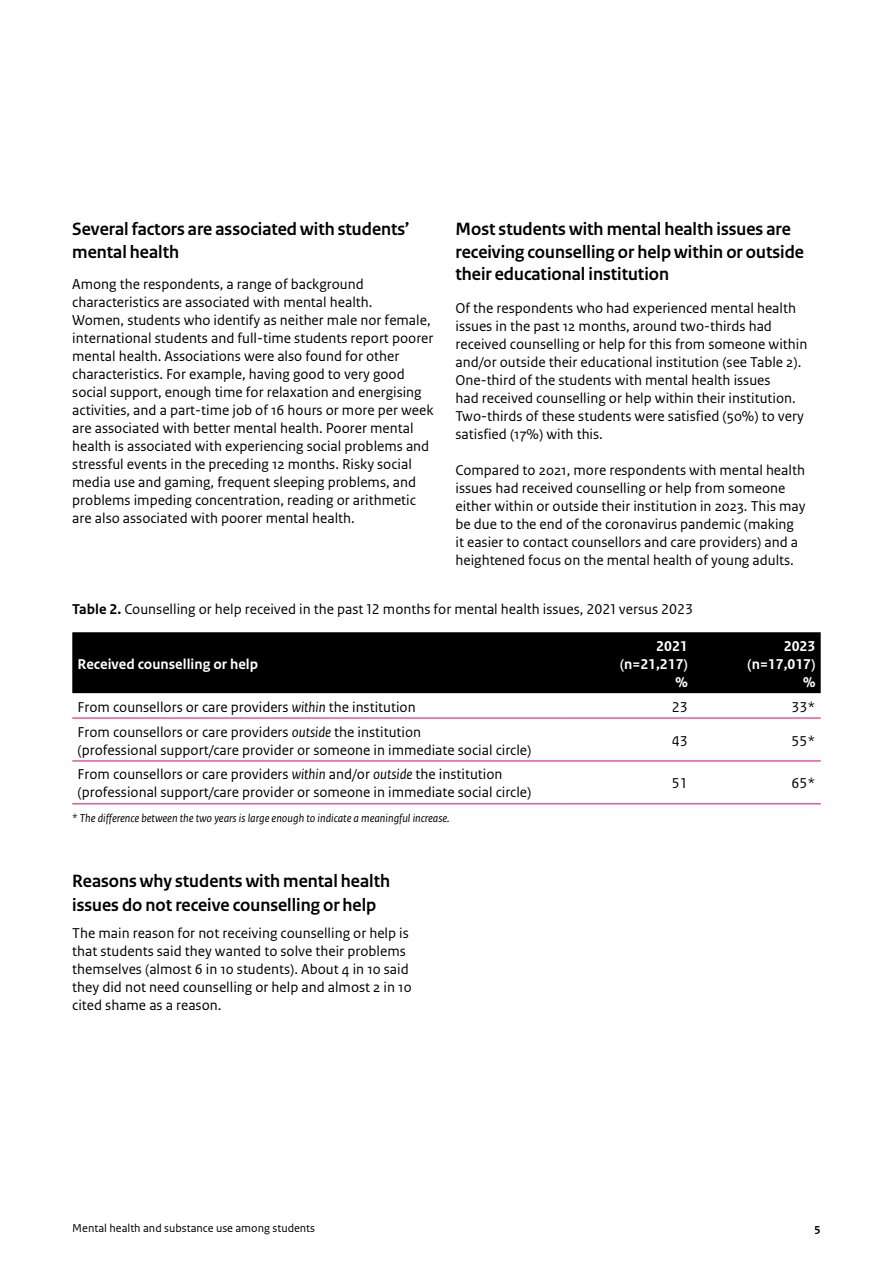
<style>
.page{position:relative;width:893px;height:1263px;background:#fff}
.page>*{position:absolute;margin:0;border:0;box-sizing:border-box;transform-origin:0 0}
.H3_Alineakop_12_5pt_3_regels{font:700 18.75px/22.5px "Rijksoverheid Sans Heading";color:#000}
.H3_Alineakop_12_5pt_2_regels{font:700 18.75px/24px "Rijksoverheid Sans Heading";color:#000}
.Body_10pt{font:15px/18px "Rijksoverheid Sans Text";color:#000}
.Table_Body_Left{font:15px/18px "Rijksoverheid Sans Text";color:#000}
.Tabeltitel_-_Table_Head_10pt{font:15px "Rijksoverheid Sans Text";color:#000}
.Table_Head_white{font:700 15px "Rijksoverheid Sans Text";color:#fff}
.Table_Body_Right{font:15px "Rijksoverheid Sans Text";color:#000}
.Bronvermelding_-_Source_8pt_italic{font:italic 12px "Rijksoverheid Sans Text";color:#000}
.t1{font:12px "Rijksoverheid Sans Text";color:#000}
.t2{font:700 12px "Rijksoverheid Sans Text";color:#000}
.s1{font-weight:700}
.s2{font-style:italic}
</style>
<div class="page">
<div style="left:72px;top:632px;width:749px;height:61px;background:#000"></div>
<hr style="left:72px;top:761px;width:494px;height:1px;background:#e0006d">
<hr style="left:566px;top:761px;width:127px;height:1px;background:#e0006d">
<hr style="left:693px;top:761px;width:128px;height:1px;background:#e0006d">
<hr style="left:72px;top:718px;width:494px;height:1px;background:#e0006d">
<hr style="left:566px;top:718px;width:127px;height:1px;background:#e0006d">
<hr style="left:693px;top:718px;width:128px;height:1px;background:#e0006d">
<hr style="left:72px;top:803px;width:494px;height:1px;background:#e0006d">
<hr style="left:566px;top:803px;width:127px;height:1px;background:#e0006d">
<hr style="left:693px;top:803px;width:128px;height:1px;background:#e0006d">
<h3 class="H3_Alineakop_12_5pt_3_regels" style="left:72px;top:218px;width:339px">Several factors are associated with students’ mental health</h3>
<p class="Body_10pt" style="left:72px;top:276px;width:363px">Among the respondents, a range of background characteristics are associated with mental health.<br>Women, students who identify as neither male nor female, international students and full-time students report poorer mental health. Associations were also found for other characteristics. For example, having good to very good social support, enough time for relaxation and energising activities, and a part-time job of 16 hours or more per week are associated with better mental health. Poorer mental health is associated with experiencing social problems and stressful events in the preceding 12 months. Risky social media use and gaming, frequent sleeping problems, and problems impeding concentration, reading or arithmetic are also associated with poorer mental health.</p>
<h3 class="H3_Alineakop_12_5pt_3_regels" style="left:455px;top:218px;width:350px">Most students with mental health issues are receiving counselling or help within or outside their educational institution</h3>
<p class="Body_10pt" style="left:455px;top:300px;width:353px">Of the respondents who had experienced mental health issues in the past 12 months, around two-thirds had received counselling or help for this from someone within and/or outside their educational institution (see Table 2).<br>One-third of the students with mental health issues<br>had received counselling or help within their institution.<br>Two-thirds of these students were satisfied (50%) to very satisfied (17%) with this.</p>
<p class="Body_10pt" style="left:455px;top:462px;width:352px">Compared to 2021, more respondents with mental health issues had received counselling or help from someone either within or outside their institution in 2023. This may be due to the end of the coronavirus pandemic (making it easier to contact counsellors and care providers) and a heightened focus on the mental health of young adults.</p>
<p class="Tabeltitel_-_Table_Head_10pt" style="left:72px;top:600px;width:622px"><span class="s1">Table 2.</span> Counselling or help received in the past 12 months for mental health issues, 2021 versus 2023</p>
<p class="Table_Head_white" style="left:78px;top:655px;width:182px">Received counselling or help</p>
<p class="Table_Head_white" style="left:656px;top:637px;width:33px">2021</p>
<p class="Table_Head_white" style="left:620px;top:655px;width:69px">(n=21,217)</p>
<p class="Table_Head_white" style="left:675px;top:673px;width:14px">%</p>
<p class="Table_Head_white" style="left:784px;top:637px;width:33px">2023</p>
<p class="Table_Head_white" style="left:748px;top:655px;width:69px">(n=17,017)</p>
<p class="Table_Head_white" style="left:803px;top:673px;width:14px">%</p>
<p class="Table_Body_Left" style="left:78px;top:698px;width:340px">From counsellors or care providers <span class="s2">within</span> the institution</p>
<p class="Table_Body_Right" style="left:672px;top:698px;width:17px">23</p>
<p class="Table_Body_Right" style="left:791px;top:698px;width:25px">33*</p>
<p class="Table_Body_Left" style="left:78px;top:723px;width:455px">From counsellors or care providers <span class="s2">outside</span> the institution<br>(professional support/care provider or someone in immediate social circle)</p>
<p class="Table_Body_Right" style="left:672px;top:732px;width:17px">43</p>
<p class="Table_Body_Right" style="left:791px;top:732px;width:25px">55*</p>
<p class="Table_Body_Left" style="left:78px;top:766px;width:455px">From counsellors or care providers <span class="s2">within</span> and/or <span class="s2">outside</span> the institution (professional support/care provider or someone in immediate social circle)</p>
<p class="Table_Body_Right" style="left:672px;top:775px;width:17px">51</p>
<p class="Table_Body_Right" style="left:791px;top:775px;width:25px">65*</p>
<p class="Bronvermelding_-_Source_8pt_italic" style="left:72px;top:811px;width:379px">* The difference between the two years is large enough to indicate a meaningful increase.</p>
<h3 class="H3_Alineakop_12_5pt_2_regels" style="left:72px;top:869px;width:319px">Reasons why students with mental health issues do not receive counselling or help</h3>
<p class="Body_10pt" style="left:72px;top:924px;width:341px">The main reason for not receiving counselling or help is that students said they wanted to solve their problems themselves (almost 6 in 10 students). About 4 in 10 said they did not need counselling or help and almost 2 in 10 cited shame as a reason.</p>
<p class="t1" style="left:72px;top:1221px;width:244px">Mental health and substance use among students</p>
<p class="t2" style="left:814px;top:1221px;width:8px">5</p>
</div>
